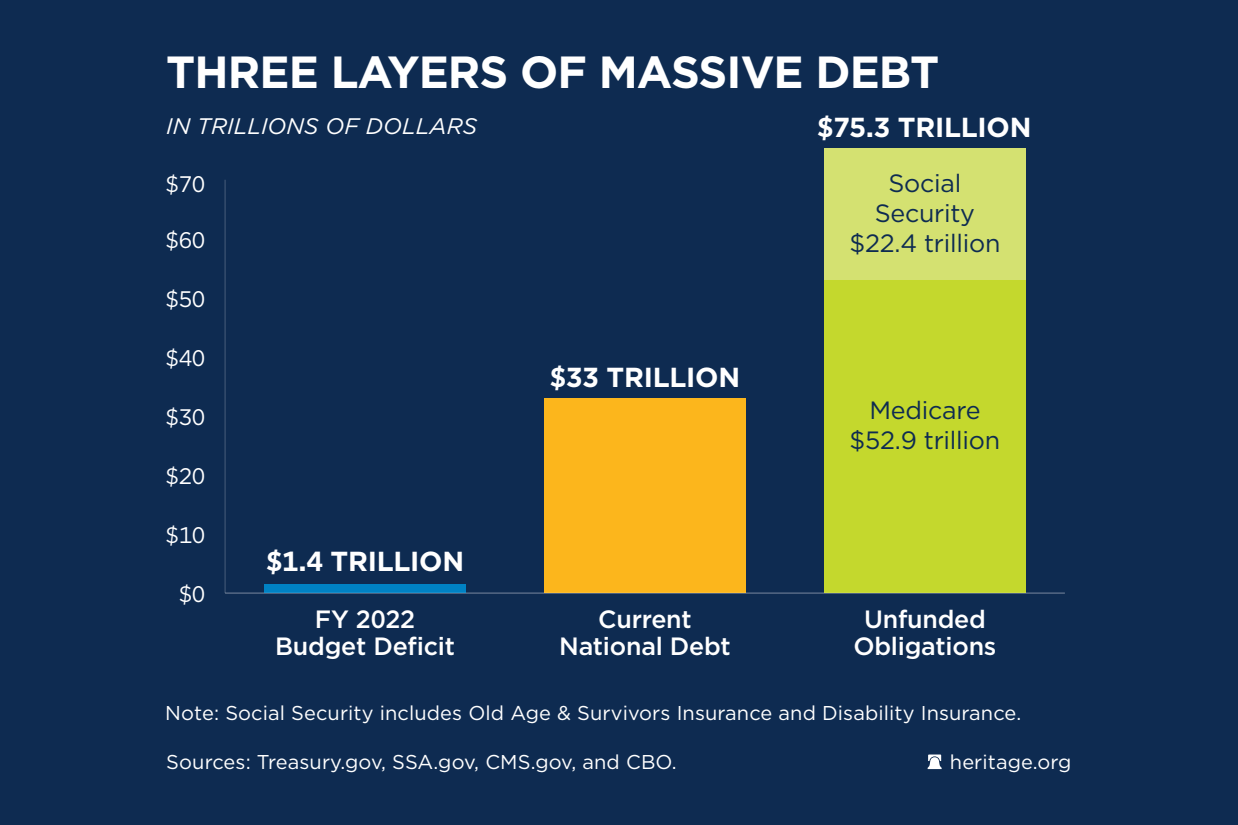
<style>
.page{position:relative;width:1238px;height:825px;background:#0e2b51}
.page>*{position:absolute;margin:0;border:0;box-sizing:border-box;transform-origin:0 0}
.t1{font:700 45px "Gotham";letter-spacing:-.02em;color:#fff}
.t2{font:700 27.5px "Gotham";letter-spacing:-.01em;color:#fff}
.t3{font:500 25px/27.5px "Gotham";letter-spacing:-.01em;color:#fff;text-align:center}
.t4{font:25px/30px "Gotham";letter-spacing:-.01em;color:#0e2b51;text-align:center}
.t5{font:22.5px "Gotham";letter-spacing:-.01em;color:#fff}
.t6{font:italic 22.5px "Gotham";color:#fff}
.t7{font:20px "Gotham";letter-spacing:.005em;color:#fff}
</style>
<div class="page">
<svg style="left:927px;top:755px;width:14px;height:14px"></svg>
<hr style="left:224px;top:180px;width:2px;height:413px;background:#fff">
<div style="left:824px;top:148px;width:201px;height:133px;background:#d4e171"></div>
<div style="left:264px;top:585px;width:202px;height:8px;background:#0082c4"></div>
<div style="left:544px;top:398px;width:201px;height:195px;background:#fcb61c"></div>
<div style="left:824px;top:281px;width:201px;height:312px;background:#c4d82d"></div>
<hr style="left:225px;top:592px;width:839px;height:2px;background:#fff">
<h1 class="t1" style="left:166px;top:42px;width:774px">THREE LAYERS OF MASSIVE DEBT</h1>
<p class="t6" style="left:166px;top:112px;width:313px">IN TRILLIONS OF DOLLARS</p>
<h2 class="t2" style="left:817px;top:109px;width:216px">$75.3 TRILLION</h2>
<p class="t5" style="left:165px;top:169px;width:42px">$70</p>
<p class="t5" style="left:165px;top:226px;width:42px">$60</p>
<p class="t5" style="left:165px;top:285px;width:42px">$50</p>
<p class="t5" style="left:165px;top:344px;width:42px">$40</p>
<p class="t5" style="left:165px;top:403px;width:42px">$30</p>
<p class="t5" style="left:165px;top:462px;width:42px">$20</p>
<p class="t5" style="left:165px;top:521px;width:42px">$10</p>
<p class="t5" style="left:179px;top:580px;width:28px">$0</p>
<h2 class="t2" style="left:266px;top:543px;width:200px">$1.4 TRILLION</h2>
<h2 class="t2" style="left:550px;top:359px;width:192px">$33 TRILLION</h2>
<p class="t4" style="left:849px;top:167px;width:153px">Social<br>Security $22.4 trillion</p>
<p class="t4" style="left:849px;top:395px;width:152px">Medicare $52.9 trillion</p>
<p class="t3" style="left:275px;top:605px;width:181px">FY 2022<br>Budget Deficit</p>
<p class="t3" style="left:559px;top:605px;width:173px">Current<br>National Debt</p>
<p class="t3" style="left:853px;top:605px;width:145px">Unfunded<br>Obligations</p>
<p class="t7" style="left:165px;top:700px;width:857px">Note: Social Security includes Old Age &amp; Survivors Insurance and Disability Insurance.</p>
<p class="t7" style="left:166px;top:749px;width:512px">Sources: Treasury.gov, SSA.gov, CMS.gov, and CBO.</p>
<p class="t7" style="left:950px;top:749px;width:123px">heritage.org</p>
</div>
